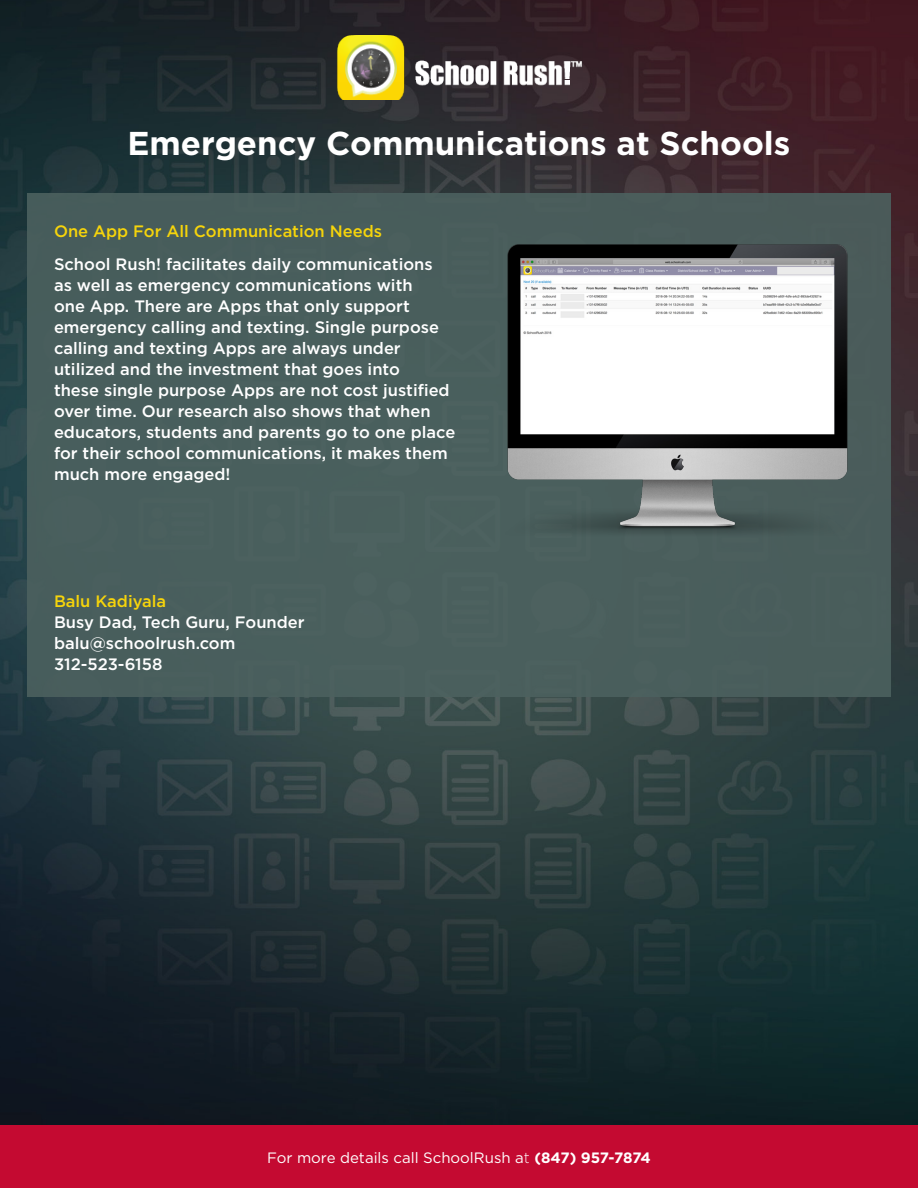
<style>
.page{position:relative;width:918px;height:1188px;background:#fff}
.page>*{position:absolute;margin:0;border:0;box-sizing:border-box;transform-origin:0 0}
.t1{font:700 33px "Gotham";color:#fff}
.t2{font:500 16.5px/21px "Gotham";color:#fff}
.t3{font:500 16.5px "Gotham";color:#f6d40b}
.t4{font:15px "Gotham";color:#fff}
.s1{font-weight:300}
.s2{font-weight:700}
</style>
<div class="page">
<img style="left:0;top:0;width:918px;height:1125px">
<img style="left:332px;top:34px;width:254px;height:66px">
<div style="left:0;top:1125px;width:918px;height:63px;background:#c40a31"></div>
<div style="left:27px;top:194px;width:864px;height:503px;background:#4c615f"></div>
<img style="left:507px;top:244px;width:341px;height:290px">
<h1 class="t1" style="left:128px;top:124px;width:664px">Emergency Communications at Schools</h1>
<p class="t3" style="left:54px;top:220px;width:330px">One App For All Communication Needs</p>
<p class="t2" style="left:54px;top:254px;width:403px">School Rush! facilitates daily communications<br>as well as emergency communications with<br>one App. There are Apps that only support emergency calling and texting. Single purpose calling and texting Apps are always under utilized and the investment that goes into<br>these single purpose Apps are not cost justified over time. Our research also shows that when educators, students and parents go to one place for their school communications, it makes them much more engaged!</p>
<p class="t3" style="left:54px;top:591px;width:114px">Balu Kadiyala</p>
<p class="t2" style="left:54px;top:612px;width:252px">Busy Dad, Tech Guru, Founder</p>
<p class="t2" style="left:54px;top:633px;width:183px">balu@schoolrush.com</p>
<p class="t2" style="left:54px;top:654px;width:110px">312-523-6158</p>
<p class="t4" style="left:267px;top:1149px;width:385px">For more details call SchoolRush a<span class="s1">t</span> <span class="s2">(847) 957-7874</span></p>
</div>
